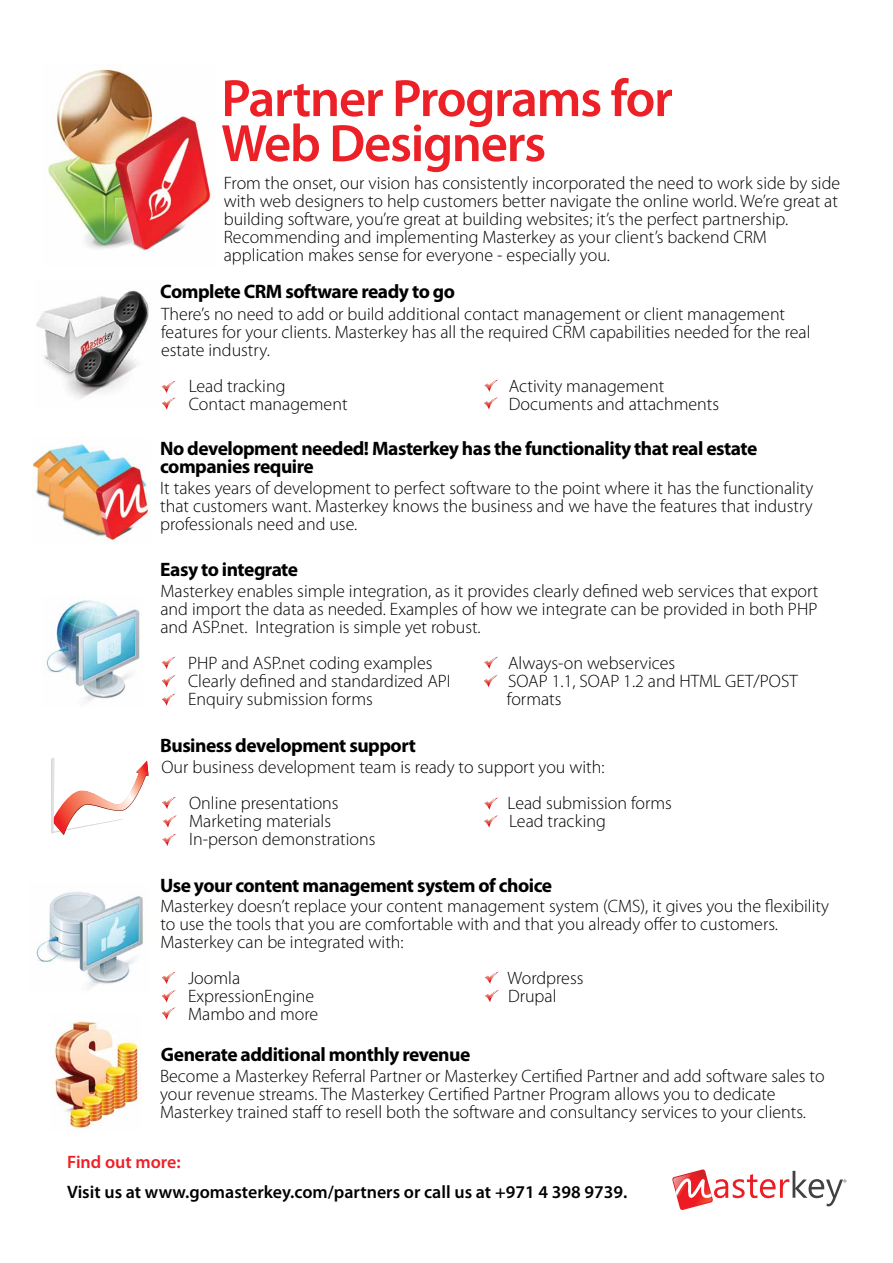
<style>
.page{position:relative;width:893px;height:1263px;background:#fff}
.page>*{position:absolute;margin:0;border:0;box-sizing:border-box;transform-origin:0 0}
.t1{font:600 52.95px/45px "Myriad Pro";letter-spacing:-.025em;color:#ec2127}
.t2{font:700 19.5px/18px "Myriad Pro";letter-spacing:-.025em;color:#000}
.t3{font:300 18px/18px "Myriad Pro";color:#000}
.t4{font:600 18px "Myriad Pro";color:#010101}
.t5{font:600 18px "Myriad Pro";color:#ec2127}
</style>
<div class="page">
<svg style="left:672px;top:1169px;width:174px;height:41px"></svg>
<img style="left:48px;top:68px;width:166px;height:184px">
<img style="left:36px;top:290px;width:113px;height:109px">
<img style="left:50px;top:1021px;width:89px;height:108px">
<img style="left:46px;top:600px;width:94px;height:103px">
<img style="left:164px;top:381px;width:11px;height:12px">
<svg style="left:162px;top:382px;width:12px;height:7px"></svg>
<img style="left:165px;top:397px;width:11px;height:13px">
<svg style="left:162px;top:398px;width:12px;height:8px"></svg>
<img style="left:484px;top:379px;width:15px;height:13px">
<svg style="left:485px;top:380px;width:12px;height:8px"></svg>
<img style="left:484px;top:397px;width:14px;height:13px">
<svg style="left:485px;top:398px;width:11px;height:7px"></svg>
<img style="left:164px;top:657px;width:11px;height:12px">
<svg style="left:162px;top:658px;width:12px;height:7px"></svg>
<img style="left:164px;top:675px;width:12px;height:12px">
<svg style="left:162px;top:676px;width:12px;height:7px"></svg>
<img style="left:164px;top:693px;width:12px;height:13px">
<svg style="left:162px;top:694px;width:12px;height:8px"></svg>
<img style="left:484px;top:657px;width:14px;height:12px">
<svg style="left:485px;top:658px;width:11px;height:7px"></svg>
<img style="left:486px;top:675px;width:12px;height:12px">
<svg style="left:484px;top:676px;width:12px;height:7px"></svg>
<img style="left:162px;top:797px;width:14px;height:12px">
<svg style="left:163px;top:798px;width:11px;height:7px"></svg>
<img style="left:163px;top:815px;width:14px;height:13px">
<svg style="left:164px;top:816px;width:11px;height:7px"></svg>
<img style="left:162px;top:834px;width:14px;height:12px">
<svg style="left:163px;top:835px;width:11px;height:7px"></svg>
<img style="left:484px;top:797px;width:14px;height:13px">
<svg style="left:485px;top:798px;width:11px;height:8px"></svg>
<img style="left:484px;top:815px;width:14px;height:13px">
<svg style="left:485px;top:816px;width:11px;height:7px"></svg>
<img style="left:164px;top:972px;width:11px;height:12px">
<svg style="left:162px;top:973px;width:12px;height:7px"></svg>
<img style="left:164px;top:990px;width:12px;height:13px">
<svg style="left:162px;top:991px;width:12px;height:7px"></svg>
<img style="left:164px;top:1007px;width:12px;height:13px">
<svg style="left:162px;top:1008px;width:12px;height:7px"></svg>
<img style="left:485px;top:971px;width:14px;height:13px">
<svg style="left:486px;top:972px;width:11px;height:8px"></svg>
<img style="left:485px;top:990px;width:14px;height:12px">
<svg style="left:486px;top:991px;width:11px;height:7px"></svg>
<img style="left:33px;top:444px;width:117px;height:98px">
<svg style="left:51px;top:758px;width:98px;height:77px"></svg>
<img style="left:36px;top:892px;width:108px;height:96px">
<h1 class="t1" style="left:221px;top:74px;width:453px">Partner Programs for<br>Web Designers</h1>
<p class="t3" style="left:224px;top:174px;width:618px">From the onset, our vision has consistently incorporated the need to work side by side with web designers to help customers better navigate the online world. We’re great at building software, you’re great at building websites; it’s the perfect partnership.<br>Recommending and implementing Masterkey as your client’s backend CRM application makes sense for everyone - especially you.</p>
<p class="t2" style="left:160px;top:282px;width:296px">Complete CRM software ready to go</p>
<p class="t3" style="left:161px;top:305px;width:651px">There’s no need to add or build additional contact management or client management features for your clients. Masterkey has all the required CRM capabilities needed for the real estate industry.</p>
<p class="t3" style="left:189px;top:377px;width:98px">Lead tracking</p>
<p class="t3" style="left:509px;top:377px;width:157px">Activity management</p>
<p class="t3" style="left:189px;top:395px;width:160px">Contact management</p>
<p class="t3" style="left:509px;top:395px;width:212px">Documents and attachments</p>
<p class="t2" style="left:160px;top:439px;width:599px">No development needed! Masterkey has the functionality that real estate companies require</p>
<p class="t3" style="left:160px;top:479px;width:655px;text-align:justify">It takes years of development to perfect software to the point where it has the functionality that customers want. Masterkey knows the business and we have the features that industry professionals need and use.</p>
<p class="t2" style="left:160px;top:560px;width:139px">Easy to integrate</p>
<p class="t3" style="left:160px;top:582px;width:660px;text-align:justify">Masterkey enables simple integration, as it provides clearly defined web services that export and import the data as needed. Examples of how we integrate can be provided in both PHP and ASP.net. Integration is simple yet robust.</p>
<p class="t3" style="left:188px;top:654px;width:246px">PHP and ASP.net coding examples</p>
<p class="t3" style="left:508px;top:654px;width:169px">Always-on webservices</p>
<p class="t3" style="left:188px;top:672px;width:264px">Clearly defined and standardized API</p>
<p class="t3" style="left:508px;top:672px;width:291px">SOAP 1.1, SOAP 1.2 and HTML GET/POST</p>
<p class="t3" style="left:188px;top:690px;width:186px">Enquiry submission forms</p>
<p class="t3" style="left:507px;top:690px;width:56px">formats</p>
<p class="t2" style="left:160px;top:736px;width:257px">Business development support</p>
<p class="t3" style="left:189px;top:750px;width:417px;line-height:36px;text-indent:-28px">Our business development team is ready to support you with:<br>Online presentations</p>
<p class="t3" style="left:508px;top:795px;width:166px">Lead submission forms</p>
<p class="t3" style="left:189px;top:813px;width:144px">Marketing materials</p>
<p class="t3" style="left:509px;top:813px;width:98px">Lead tracking</p>
<p class="t3" style="left:189px;top:831px;width:188px">In-person demonstrations</p>
<p class="t2" style="left:160px;top:875px;width:393px">Use your content management system of choice</p>
<p class="t3" style="left:160px;top:898px;width:670px">Masterkey doesn’t replace your content management system (CMS), it gives you the flexibility to use the tools that you are comfortable with and that you already offer to customers.<br>Masterkey can be integrated with:</p>
<p class="t3" style="left:188px;top:970px;width:54px">Joomla</p>
<p class="t3" style="left:507px;top:970px;width:77px">Wordpress</p>
<p class="t3" style="left:188px;top:988px;width:128px">ExpressionEngine</p>
<p class="t3" style="left:508px;top:988px;width:50px">Drupal</p>
<p class="t3" style="left:188px;top:1006px;width:132px">Mambo and more</p>
<p class="t2" style="left:161px;top:1045px;width:311px">Generate additional monthly revenue</p>
<p class="t3" style="left:160px;top:1068px;width:666px">Become a Masterkey Referral Partner or Masterkey Certified Partner and add software sales to your revenue streams. The Masterkey Certified Partner Program allows you to dedicate<br>Masterkey trained staff to resell both the software and consultancy services to your clients.</p>
<p class="t5" style="left:67px;top:1150px;width:115px">Find out more:</p>
<p class="t4" style="left:67px;top:1180px;width:561px">Visit us at www.gomasterkey.com/partners or call us at +971 4 398 9739.</p>
</div>
